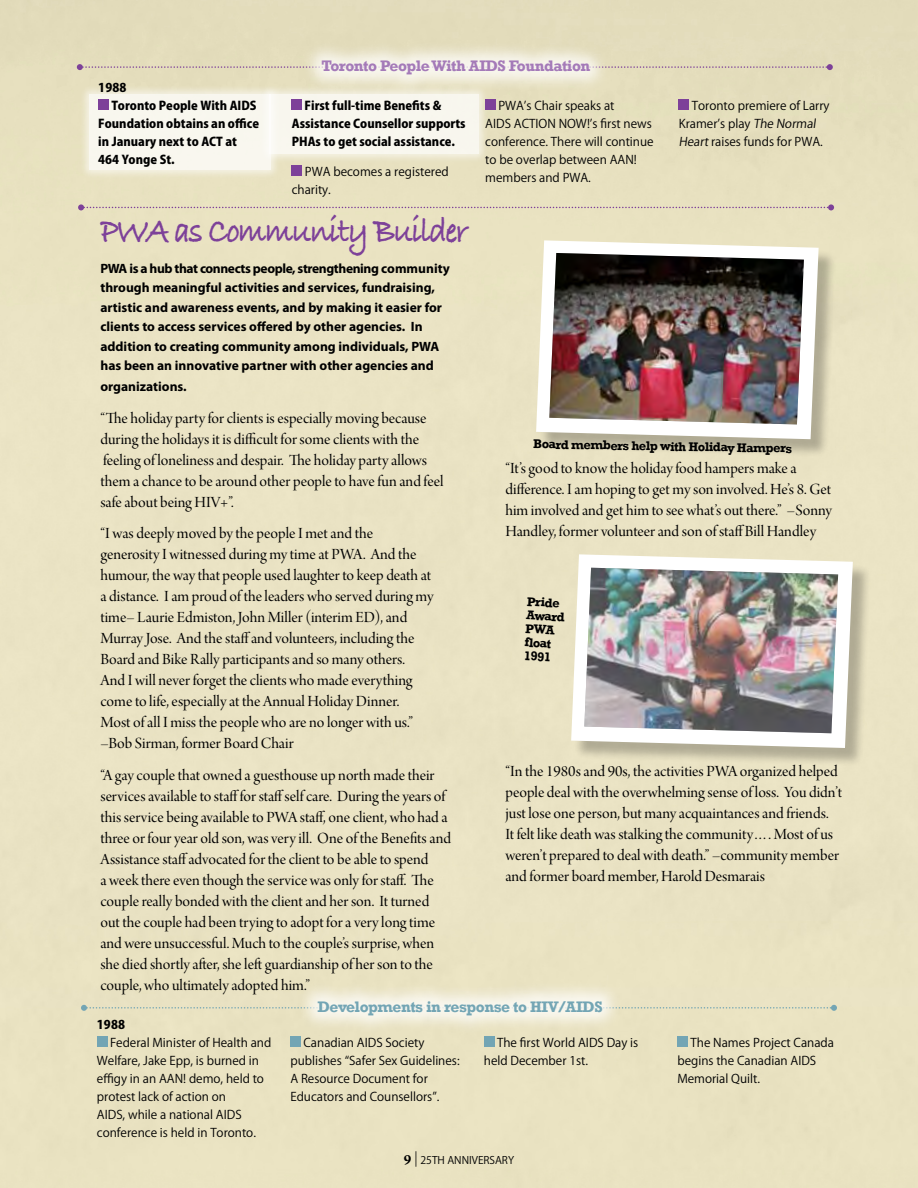
<style>
.page{position:relative;width:918px;height:1188px;background:#e9e2c2}
.page>*{position:absolute;margin:0;border:0;box-sizing:border-box;transform-origin:0 0}
.t1{font:36.75px "Bradley Hand ITCTT Bold";letter-spacing:-.05em;color:#7d4199;scale:.86 1}
.t2{font:16.5px/21px "Arno Pro Display";color:#000}
.t3{font:700 15.6px "Rockwell";letter-spacing:-.03em;color:#73a5b4}
.t4{font:700 15.6px "Rockwell";letter-spacing:-.03em;color:#a47ab8}
.t5{font:700 13.5px/19.5px "Myriad Pro";color:#000}
.t6{font:700 12.9px/13.6px "Rockwell";color:#000}
.t7{font:12px/18px "Koz Go Pr 6 N";color:#000}
.t8{font:800 12px/18px "Koz Go Pr 6 N";color:#000}
.t9{font:800 12px "Koz Go Pro";letter-spacing:.01em;color:#000}
.t10{font:10.5px "Koz Go Pr 6 N";color:#000}
.s1{font-family:"Arno Pro";font-weight:700;font-size:15px}
.s2{font-family:"Arno Pro Light Display";font-size:15.15px}
</style>
<div class="page">
<svg style="left:81px;top:1005px;width:756px;height:6px"></svg>
<div style="left:298px;top:982px;width:324px;height:54px;background:#fff;opacity:.75"></div>
<div style="left:539px;top:243px;width:298px;height:214px;background:#000;opacity:.25"></div>
<svg style="left:536px;top:240px;width:283px;height:199px;background:#f1efe6"></svg>
<img style="left:549px;top:253px;width:255px;height:171px">
<div style="left:574px;top:557px;width:297px;height:210px;background:#000;opacity:.25"></div>
<svg style="left:571px;top:554px;width:282px;height:194px;background:#f1efe7"></svg>
<img style="left:584px;top:568px;width:254px;height:165px">
<svg style="left:77px;top:64px;width:756px;height:6px"></svg>
<div style="left:302px;top:41px;width:308px;height:54px;background:#fff;opacity:.75"></div>
<svg style="left:78px;top:204px;width:756px;height:6px"></svg>
<div style="left:97px;top:1036px;width:10px;height:11px;background:#73a5b4"></div>
<div style="left:290px;top:1036px;width:11px;height:11px;background:#73a5b4"></div>
<div style="left:484px;top:1036px;width:10px;height:11px;background:#73a5b4"></div>
<div style="left:677px;top:1036px;width:11px;height:11px;background:#73a5b4"></div>
<div style="left:80px;top:84px;width:201px;height:95px;background:#fff;opacity:.75"></div>
<div style="left:90px;top:94px;width:181px;height:76px;background:#f8f7ee"></div>
<div style="left:259px;top:84px;width:229px;height:79px;background:#fff;opacity:.75"></div>
<div style="left:269px;top:94px;width:209px;height:60px;background:#f8f6ee"></div>
<div style="left:98px;top:100px;width:11px;height:10px;background:#7d4199"></div>
<div style="left:292px;top:100px;width:10px;height:10px;background:#7d4199"></div>
<div style="left:292px;top:166px;width:10px;height:10px;background:#7d4199"></div>
<div style="left:485px;top:99px;width:11px;height:11px;background:#7d4199"></div>
<div style="left:679px;top:99px;width:10px;height:11px;background:#7d4199"></div>
<p class="t4" style="left:321px;top:57px;width:270px">Toronto People With AIDS Foundation</p>
<p class="t9" style="left:98px;top:80px;width:30px">1988</p>
<p class="t8" style="left:98px;top:97px;width:162px;text-indent:13px">Toronto People With AIDS<br>Foundation obtains an office in January next to ACT at<br>464 Yonge St.</p>
<p class="t8" style="left:292px;top:97px;width:175px;text-indent:13px">First full-time Benefits &amp;<br>Assistance Counsellor supports<br>PHAs to get social assistance.</p>
<p class="t7" style="left:292px;top:163px;width:158px;text-indent:13px">PWA becomes a registered charity.</p>
<h1 class="t1" style="left:100px;top:203px;width:429px">PWA as Community Builder</h1>
<p class="t5" style="left:100px;top:258px;width:351px">PWA is a hub that connects people, strengthening community through meaningful activities and services, fundraising, artistic and awareness events, and by making it easier for clients to access services offered by other agencies. In addition to creating community among individuals, PWA has been an innovative partner with other agencies and</p>
<p class="t5" style="left:100px;top:376px;width:88px">organizations.</p>
<p class="t2" style="left:100px;top:408px;width:345px">“The holiday party for clients is especially moving because during the holidays it is difficult for some clients with the feeling of loneliness and despair. The holiday party allows them a chance to be around other people to have fun and feel safe about being HIV+”.</p>
<p class="t2" style="left:100px;top:524px;width:335px">“I was deeply moved by the people I met and the generosity I witnessed during my time at PWA. And the humour, the way that people used laughter to keep death at a distance. I am proud of the leaders who served during my time– Laurie Edmiston, John Miller (interim ED), and Murray Jose. And the staff and volunteers, including the Board and Bike Rally participants and so many others.<br>And I will never forget the clients who made everything come to life, especially at the Annual Holiday Dinner.<br>Most of all I miss the people who are no longer with us.” –Bob Sirman, former Board Chair</p>
<p class="t2" style="left:100px;top:765px;width:352px">“A gay couple that owned a guesthouse up north made their services available to staff for staff self care. During the years of this service being available to PWA staff, one client, who had a three or four year old son, was very ill. One of the Benefits and Assistance staff advocated for the client to be able to spend<br>a week there even though the service was only for staff. The couple really bonded with the client and her son. It turned out the couple had been trying to adopt for a very long time and were unsuccessful. Much to the couple’s surprise, when she died shortly after, she left guardianship of her son to the couple, who ultimately adopted him.”</p>
<p class="t7" style="left:485px;top:97px;width:170px;text-indent:13px">PWA’s Chair speaks at<br>AIDS ACTION NOW!’s first news conference. There will continue to be overlap between AAN! members and PWA.</p>
<p class="t7" style="left:679px;top:97px;width:152px;text-indent:13px">Toronto premiere of Larry<br>Kramer’s play The Normal<br>Heartraises funds for PWA.</p>
<p class="t6" style="left:533px;top:437px;width:260px;rotate:1deg">Board members help with Holiday Hampers</p>
<p class="t2" style="left:505px;top:459px;width:328px">“It’s good to know the holiday food hampers make a difference. I am hoping to get my son involved. He’s 8. Get him involved and get him to see what’s out there.” –Sonny Handley, former volunteer and son of staff Bill Handley</p>
<p class="t6" style="left:527px;top:594px;width:40px;rotate:3deg">Pride<br>Award<br>PWA float<br>1991</p>
<p class="t2" style="left:505px;top:762px;width:338px">“In the 1980s and 90s, the activities PWA organized helped people deal with the overwhelming sense of loss. You didn’t just lose one person, but many acquaintances and friends.<br>It felt like death was stalking the community…. Most of us weren’t prepared to deal with death.” –community member and former board member, Harold Desmarais</p>
<p class="t3" style="left:317px;top:997px;width:287px">Developments in response to HIV/AIDS</p>
<p class="t9" style="left:97px;top:1017px;width:30px">1988</p>
<p class="t7" style="left:97px;top:1034px;width:176px;text-indent:13px">Federal Minister of Health and<br>Welfare, Jake Epp, is burned in effigy in an AAN! demo, held to protest lack of action on<br>AIDS, while a national AIDS conference is held in Toronto.</p>
<p class="t7" style="left:290px;top:1034px;width:171px;text-indent:13px">Canadian AIDS Society publishes “Safer Sex Guidelines:<br>A Resource Document for<br>Educators and Counsellors”.</p>
<p class="t7" style="left:484px;top:1034px;width:156px;text-indent:13px">The first World AIDS Day is held December 1st.</p>
<p class="t7" style="left:677px;top:1034px;width:158px;text-indent:13px">The Names Project Canada begins the Canadian AIDS<br>Memorial Quilt.</p>
<p class="t10" style="left:404px;top:1154px;width:112px"><span class="s1">9</span> <span class="s2">|</span> 25TH ANNIVERSARY</p>
</div>
